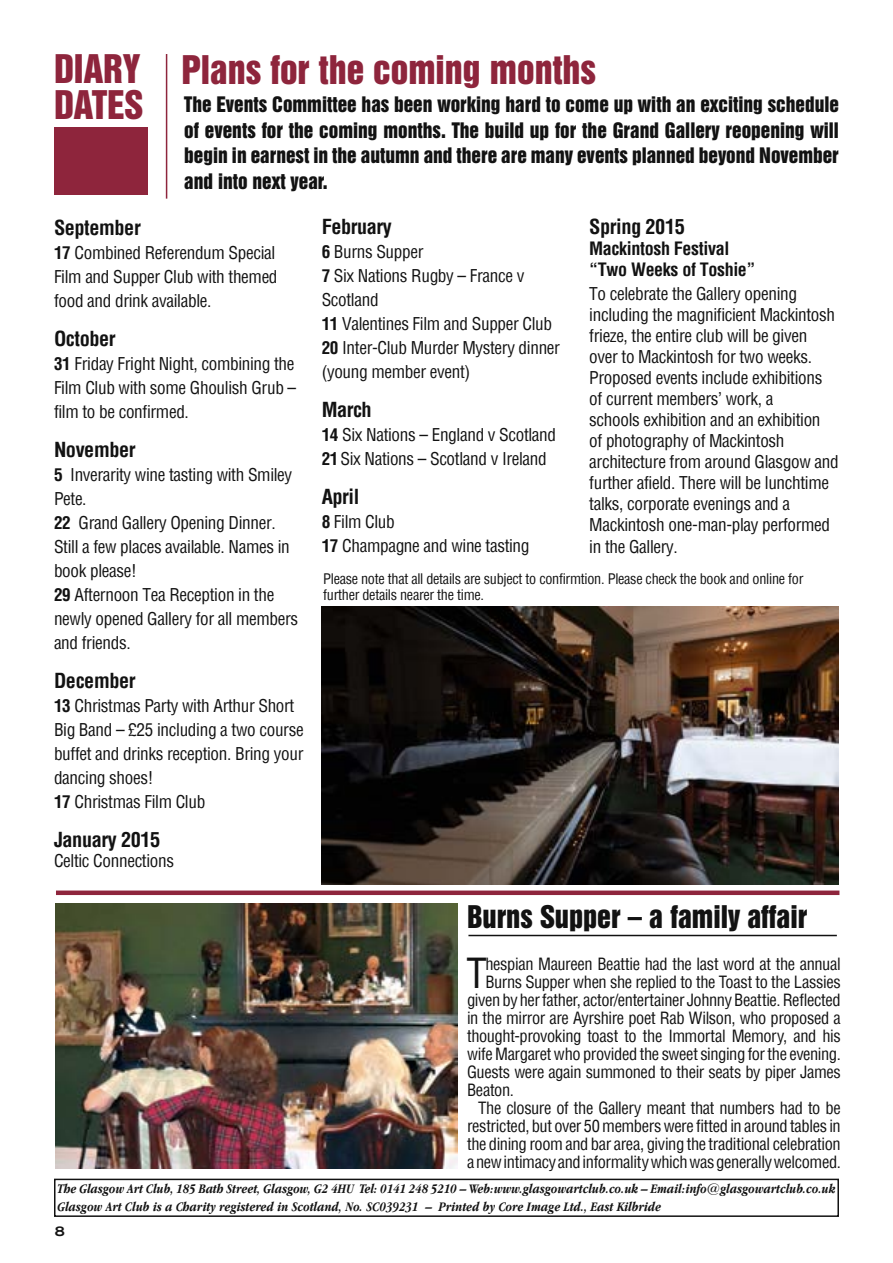
<style>
.page{position:relative;width:893px;height:1263px;background:#fff}
.page>*{position:absolute;margin:0;border:0;box-sizing:border-box;transform-origin:0 0}
.t1{font:condensed 40.5px "Helvetica";color:#121212}
.t2{font:36px/36px "Swiss 921 BT Regular A";color:#8e253c}
.t3{font:28.5px "Swiss 921 BT Regular A";color:#121212}
.t4{font:700 condensed 20.25px "Helvetica";letter-spacing:-.02em;color:#121212}
.t5{font:19.5px/25.5px "Swiss 921 BT Regular A";color:#121212;text-align:justify}
.t6{font:700 condensed 18px/21px "Helvetica";letter-spacing:-.02em;color:#121212}
.t7{font:700 18px "Copperplate Gothic BT";color:#121212}
.t8{font:condensed 17.25px/24px "Helvetica";letter-spacing:-.02em;color:#121212}
.t9{font:condensed 16.5px "Helvetica";letter-spacing:-.025em;color:#121212}
.t10{font:condensed 14.25px/16.5px "Helvetica";letter-spacing:-.02em;color:#121212}
.t11{font:italic 700 condensed 13.5px/17.7px "Garamond IT Cby BT";letter-spacing:.01em;color:#121212}
.s1{font-weight:700}
</style>
<div class="page">
<div style="left:54px;top:1179px;width:785px;height:38px;border:2px solid #121212"></div>
<hr style="left:166px;top:54px;width:1px;height:145px;background:#8e253c">
<div style="left:54px;top:127px;width:93px;height:68px;background:#8e253c"></div>
<img style="left:55px;top:904px;width:403px;height:264px">
<div style="left:56px;top:890px;width:783px;height:5px;background:#8e253c"></div>
<hr style="left:468px;top:935px;width:369px;height:1px;background:#121212">
<img style="left:322px;top:607px;width:517px;height:277px">
<h2 class="t2" style="left:54px;top:51px;width:91px">DIARY<br>DATES</h2>
<h2 class="t2" style="left:181px;top:52px;width:416px">Plans for the coming months</h2>
<p class="t5" style="left:184px;top:92px;width:656px">The Events Committee has been working hard to come up with an exciting schedule of events for the coming months. The build up for the Grand Gallery reopening will begin in earnest in the autumn and there are many events planned beyond November and into next year.</p>
<p class="t4" style="left:54px;top:214px;width:88px">September</p>
<p class="t8" style="left:54px;top:240px;width:225px"><span class="s1">17</span> Combined Referendum Special<br>Film and Supper Club with themed food and drink available.</p>
<p class="t4" style="left:54px;top:325px;width:63px">October</p>
<p class="t8" style="left:54px;top:351px;width:244px;text-align:justify"><span class="s1">31</span> Friday Fright Night, combining the Film Club with some Ghoulish Grub – film to be confirmed.</p>
<p class="t4" style="left:54px;top:436px;width:83px">November</p>
<p class="t8" style="left:54px;top:462px;width:246px"><span class="s1">5</span> Inverarity wine tasting with Smiley<br>Pete.<br><span class="s1">22</span> Grand Gallery Opening Dinner.<br>Still a few places available. Names in book please!<br><span class="s1">29</span> Afternoon Tea Reception in the newly opened Gallery for all members and friends.</p>
<p class="t4" style="left:54px;top:667px;width:83px">December</p>
<p class="t8" style="left:54px;top:693px;width:251px"><span class="s1">13</span> Christmas Party with Arthur Short<br>Big Band – £25 including a two course buffet and drinks reception. Bring your dancing shoes!<br><span class="s1">17</span> Christmas Film Club</p>
<p class="t4" style="left:54px;top:826px;width:108px">January 2015</p>
<p class="t8" style="left:54px;top:848px;width:122px">Celtic Connections</p>
<p class="t4" style="left:589px;top:213px;width:97px">Spring 2015</p>
<p class="t6" style="left:589px;top:237px;width:168px">Mackintosh Festival “Two Weeks of Toshie”</p>
<p class="t8" style="left:589px;top:283px;width:251px;line-height:21.1px">To celebrate the Gallery opening including the magnificient Mackintosh frieze, the entire club will be given over to Mackintosh for two weeks.<br>Proposed events include exhibitions of current members’ work, a<br>schools exhibition and an exhibition<br>of photography of Mackintosh architecture from around Glasgow and further afield. There will be lunchtime talks, corporate evenings and a Mackintosh one-man-play performed in the Gallery.</p>
<p class="t4" style="left:322px;top:213px;width:72px">February</p>
<p class="t8" style="left:322px;top:239px;width:240px"><span class="s1">6</span> Burns Supper<br><span class="s1">7</span> Six Nations Rugby – France v<br>Scotland<br><span class="s1">11</span> Valentines Film and Supper Club<br><span class="s1">20</span> Inter-Club Murder Mystery dinner (young member event)</p>
<p class="t4" style="left:322px;top:396px;width:52px">March</p>
<p class="t8" style="left:322px;top:422px;width:236px"><span class="s1">14</span> Six Nations – England v Scotland<br><span class="s1">21</span>Six Nations – Scotland v Ireland</p>
<p class="t4" style="left:322px;top:483px;width:39px">April</p>
<p class="t8" style="left:322px;top:509px;width:209px"><span class="s1">8</span> Film Club<br><span class="s1">17</span> Champagne and wine tasting</p>
<p class="t10" style="left:323px;top:570px;width:482px">Please note that all details are subject to confirmtion. Please check the book and online for further details nearer the time.</p>
<h3 class="t3" style="left:467px;top:898px;width:342px">Burns Supper – a family affair</h3>
<h1 class="t1" style="left:466px;top:947px;width:22px">T</h1>
<p class="t9" style="left:485px;top:953px;width:357px">hespian Maureen Beattie had the last word at the annual</p>
<p class="t9" style="left:485px;top:971px;width:357px">Burns Supper when she replied to the Toast to the Lassies</p>
<p class="t9" style="left:467px;top:989px;width:375px">given by her father, actor/entertainer Johnny Beattie. Reflected</p>
<p class="t9" style="left:467px;top:1007px;width:375px">in the mirror are Ayrshire poet Rab Wilson, who proposed a</p>
<p class="t9" style="left:467px;top:1025px;width:375px">thought-provoking toast to the Immortal Memory, and his</p>
<p class="t9" style="left:467px;top:1043px;width:375px">wife Margaret who provided the sweet singing for the evening.</p>
<p class="t9" style="left:467px;top:1061px;width:375px">Guests were again summoned to their seats by piper James</p>
<p class="t9" style="left:467px;top:1079px;width:48px">Beaton.</p>
<p class="t9" style="left:478px;top:1097px;width:364px">The closure of the Gallery meant that numbers had to be</p>
<p class="t9" style="left:467px;top:1115px;width:375px">restricted, but over 50 members were fitted in around tables in</p>
<p class="t9" style="left:467px;top:1133px;width:375px">the dining room and bar area, giving the traditional celebration</p>
<p class="t9" style="left:467px;top:1151px;width:375px">a new intimacy and informality which was generally welcomed.</p>
<p class="t11" style="left:57px;top:1180px;width:780px">The Glasgow Art Club, 185 Bath Street, Glasgow, G2 4HU Tel: 0141 248 5210 – Web:www.glasgowartclub.co.uk – Email:info@glasgowartclub.co.uk<br>Glasgow Art Club is a Charity registered in Scotland, No. SC039231 – Printed by Core Image Ltd., East Kilbride</p>
<p class="t7" style="left:54px;top:1222px;width:13px">8</p>
</div>
